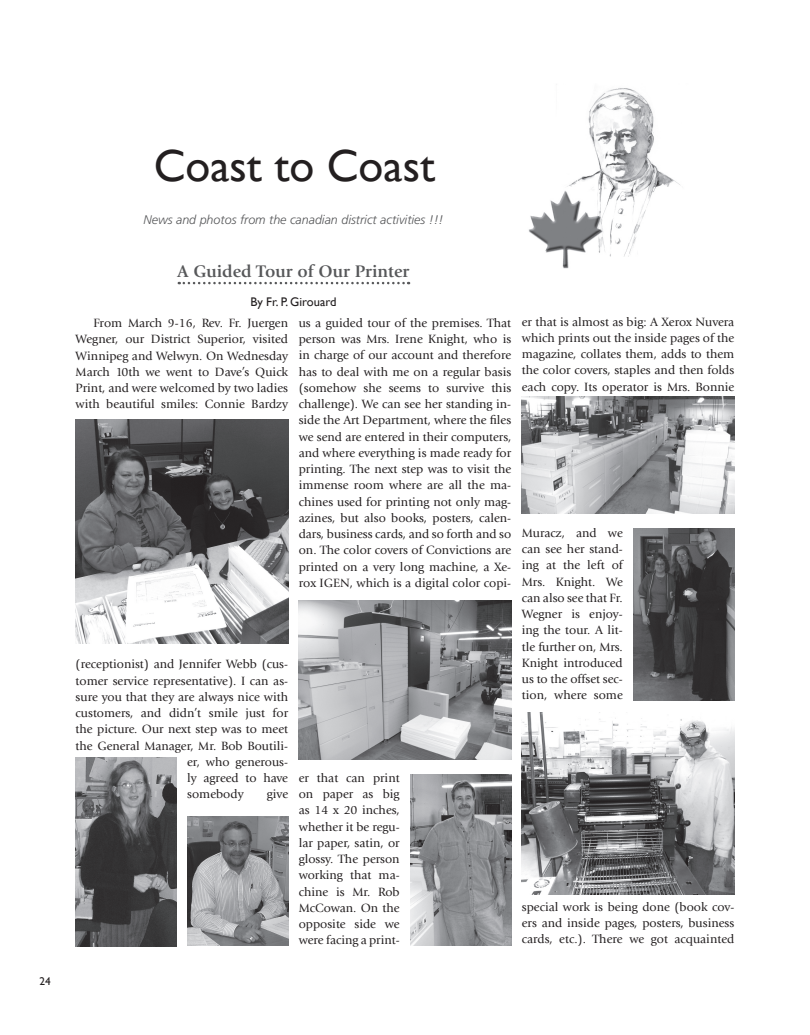
<style>
.page{position:relative;width:810px;height:1035px;background:#fff}
.page>*{position:absolute;margin:0;border:0;box-sizing:border-box;transform-origin:0 0}
.t1{font:45px "Gill Sans";color:#231f20}
.t2{font:700 17.5px "Giovanni Std";color:#57585a}
.t3{font:12.5px/16.2px "Giovanni Std";color:#231f20;text-align:justify}
.t4{font:italic 300 12.5px "Frutiger LT Std";color:#57585a}
.t5{font:12.5px "Gill Sans";color:#231f20}
.t6{font:11.25px "Gill Sans";color:#231f20}
</style>
<div class="page">
<img style="left:528px;top:88px;width:152px;height:181px">
<svg style="left:179px;top:282px;width:230px;height:2px"></svg>
<img style="left:76px;top:420px;width:212px;height:223px">
<img style="left:187px;top:816px;width:101px;height:130px">
<img style="left:76px;top:757px;width:101px;height:190px">
<img style="left:299px;top:600px;width:212px;height:160px">
<img style="left:410px;top:774px;width:101px;height:172px">
<img style="left:522px;top:396px;width:212px;height:118px">
<img style="left:633px;top:528px;width:101px;height:173px">
<img style="left:522px;top:712px;width:212px;height:182px">
<p class="t6" style="left:39px;top:975px;width:13px">24</p>
<h1 class="t1" style="left:154px;top:140px;width:283px">Coast to Coast</h1>
<p class="t4" style="left:143px;top:213px;width:302px">News and photos from the canadian district activities !!!</p>
<h2 class="t2" style="left:178px;top:261px;width:233px">A Guided Tour of Our Printer</h2>
<p class="t5" style="left:250px;top:295px;width:88px">By Fr. P. Girouard</p>
<p class="t3" style="left:299px;top:315px;width:214px">us a guided tour of the premises. That person was Mrs. Irene Knight, who is in charge of our account and therefore has to deal with me on a regular basis (somehow she seems to survive this challenge). We can see her standing in&shy;side the Art Department, where the files we send are entered in their computers, and where everything is made ready for printing. The next step was to visit the immense room where are all the ma&shy;chines used for printing not only mag&shy;azines, but also books, posters, calen&shy;dars, business cards, and so forth and so on. The color covers of Convictions are printed on a very long machine, a Xe&shy;rox IGEN, which is a digital color copi-</p>
<p class="t3" style="left:76px;top:315px;width:214px;text-indent:18px">From March 9-16, Rev. Fr. Juergen Wegner, our District Superior, visited Winnipeg and Welwyn. On Wednesday March 10th we went to Dave’s Quick Print, and were welcomed by two ladies with beautiful smiles: Connie Bardzy</p>
<p class="t3" style="left:76px;top:656px;width:214px">(receptionist) and Jennifer Webb (cus-</p>
<p class="t3" style="left:76px;top:673px;width:214px">tomer service representative). I can as-</p>
<p class="t3" style="left:76px;top:689px;width:214px">sure you that they are always nice with</p>
<p class="t3" style="left:76px;top:705px;width:214px">customers, and didn’t smile just for</p>
<p class="t3" style="left:76px;top:721px;width:214px">the picture. Our next step was to meet</p>
<p class="t3" style="left:76px;top:738px;width:214px">the General Manager, Mr. Bob Boutili-</p>
<p class="t3" style="left:187px;top:754px;width:102px">er, who generous-</p>
<p class="t3" style="left:187px;top:770px;width:102px">ly agreed to have</p>
<p class="t3" style="left:187px;top:786px;width:58px">somebody</p>
<p class="t3" style="left:267px;top:786px;width:23px">give</p>
<p class="t3" style="left:299px;top:770px;width:102px">er that can print on paper as big as 14 x 20 inches, whether it be regu&shy;lar paper, satin, or glossy. The person working that ma&shy;chine is Mr. Rob McCowan. On the opposite side we were facing a print-</p>
<p class="t3" style="left:522px;top:314px;width:214px">er that is almost as big: A Xerox Nuvera which prints out the inside pages of the magazine, collates them, adds to them the color covers, staples and then folds each copy. Its operator is Mrs. Bonnie</p>
<p class="t3" style="left:522px;top:525px;width:102px">Muracz, and we can see her stand&shy;ing at the left of Mrs. Knight. We can also see that Fr.<br>Wegner is enjoy&shy;ing the tour. A lit&shy;tle further on, Mrs.<br>Knight introduced us to the offset sec&shy;tion, where some</p>
<p class="t3" style="left:522px;top:899px;width:214px">special work is being done (book cov&shy;ers and inside pages, posters, business cards, etc.). There we got acquainted</p>
</div>
